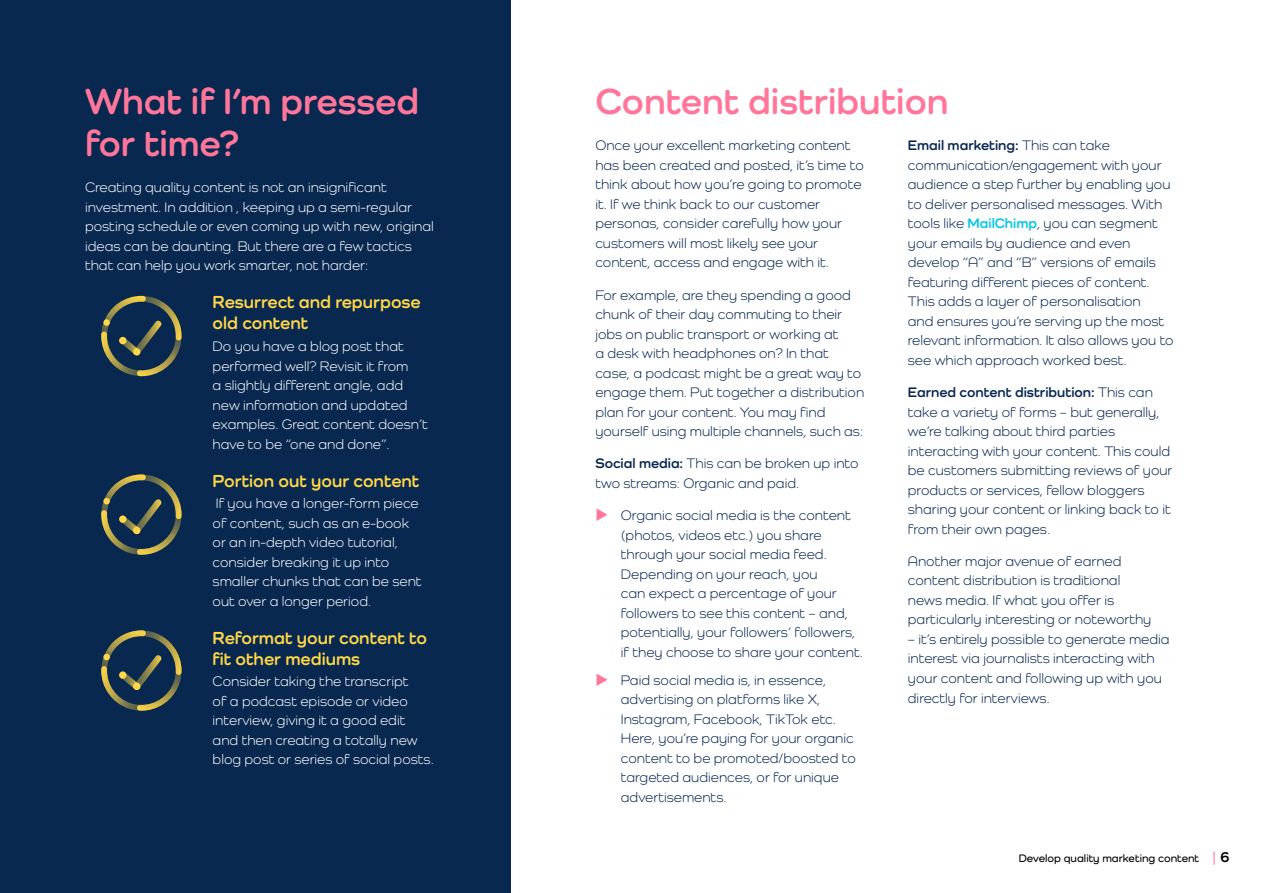
<style>
.page{position:relative;width:1263px;height:893px;background:#fff}
.page>*{position:absolute;margin:0;border:0;box-sizing:border-box;transform-origin:0 0}
.head_25_pink{font:700 37.5px/42px "Como";color:#ff769a}
.sub_navy_12{font:700 18px/21px "Como";color:#ffd748}
.NEW_body_9_5_reg{font:14.25px/19.5px "Como";color:#082850}
.body_indent{font:14.25px/19.5px "Como";color:#fff}
.body_indent-2{font:14.25px/19.5px "Como";color:#082850}
.NEW_body_9_5_reg-2{font:14.25px/19.5px "Como";color:#fff}
.t1{font:600 11.25px "Como";color:#000}
.s1{font-weight:700}
.s2{color:#ff769a}
.s3{font-weight:700;color:#00c6ec}
.s4{font-size:15px;color:#ff769a}
.s5{font-weight:700;font-size:15px}
</style>
<div class="page">
<div style="left:0;top:0;width:510px;height:893px;background:#082850"></div>
<svg style="left:101px;top:296px;width:81px;height:80px"></svg>
<svg style="left:101px;top:474px;width:81px;height:81px"></svg>
<svg style="left:101px;top:630px;width:81px;height:81px"></svg>
<p class="head_25_pink" style="left:85px;top:79px;width:336px">What if I’m pressed for time?</p>
<p class="NEW_body_9_5_reg-2" style="left:85px;top:178px;width:350px">Creating quality content is not an insignificant investment. In addition , keeping up a semi-regular posting schedule or even coming up with new, original ideas can be daunting. But there are a few tactics that can help you work smarter, not harder:</p>
<p class="sub_navy_12" style="left:213px;top:291px;width:210px">Resurrect and repurpose old content</p>
<p class="body_indent" style="left:213px;top:336px;width:217px">Do you have a blog post that performed well? Revisit it from<br>a slightly different angle, add new information and updated examples. Great content doesn’t have to be “one and done”.</p>
<p class="sub_navy_12" style="left:213px;top:470px;width:208px">Portion out your content</p>
<p class="body_indent" style="left:213px;top:493px;width:211px">If you have a longer-form piece of content, such as an e-book or an in-depth video tutorial, consider breaking it up into smaller chunks that can be sent out over a longer period.</p>
<p class="sub_navy_12" style="left:213px;top:627px;width:216px">Reformat your content to fit other mediums</p>
<p class="body_indent" style="left:213px;top:672px;width:223px">Consider taking the transcript<br>of a podcast episode or video interview, giving it a good edit and then creating a totally new blog post or series of social posts.</p>
<p class="head_25_pink" style="left:595px;top:79px;width:355px">Content distribution</p>
<p class="NEW_body_9_5_reg" style="left:595px;top:136px;width:270px">Once your excellent marketing content has been created and posted, it’s time to think about how you’re going to promote it. If we think back to our customer personas, consider carefully how your customers will most likely see your content, access and engage with it.</p>
<p class="NEW_body_9_5_reg" style="left:595px;top:285px;width:270px">For example, are they spending a good chunk of their day commuting to their jobs on public transport or working at<br>a desk with headphones on? In that case, a podcast might be a great way to engage them. Put together a distribution plan for your content. You may find yourself using multiple channels, such as:</p>
<p class="NEW_body_9_5_reg" style="left:595px;top:454px;width:265px"><span class="s1">Social media:</span> This can be broken up into two streams: Organic and paid.</p>
<p class="body_indent-2" style="left:621px;top:505px;width:243px;text-indent:-26px"><span class="s2">◆</span> Organic social media is the content (photos, videos etc.) you share through your social media feed.<br>Depending on your reach, you<br>can expect a percentage of your followers to see this content – and, potentially, your followers’ followers, if they choose to share your content.</p>
<p class="body_indent-2" style="left:621px;top:670px;width:237px;text-indent:-26px"><span class="s2">◆</span> Paid social media is, in essence, advertising on platforms like X,<br>Instagram, Facebook, TikTok etc.<br>Here, you’re paying for your organic content to be promoted/boosted to targeted audiences, or for unique advertisements.</p>
<p class="NEW_body_9_5_reg" style="left:908px;top:136px;width:267px"><span class="s1">Email marketing:</span> This can take communication/engagement with your audience a step further by enabling you to deliver personalised messages. With tools like <span class="s3">MailChimp</span>, you can segment your emails by audience and even develop “A” and “B” versions of emails featuring different pieces of content.<br>This adds a layer of personalisation<br>and ensures you’re serving up the most relevant information. It also allows you to see which approach worked best.</p>
<p class="NEW_body_9_5_reg" style="left:908px;top:382px;width:266px"><span class="s1">Earned content distribution:</span> This can take a variety of forms – but generally, we’re talking about third parties interacting with your content. This could be customers submitting reviews of your products or services, fellow bloggers sharing your content or linking back to it from their own pages.</p>
<p class="NEW_body_9_5_reg" style="left:908px;top:551px;width:245px">Another major avenue of earned content distribution is traditional news media. If what you offer is particularly interesting or noteworthy</p>
<p class="NEW_body_9_5_reg" style="left:908px;top:629px;width:263px">– it’s entirely possible to generate media interest via journalists interacting with your content and following up with you directly for interviews.</p>
<p class="t1" style="left:1019px;top:851px;width:213px">Develop quality marketing content <span class="s4">|</span> <span class="s5">6</span></p>
</div>
